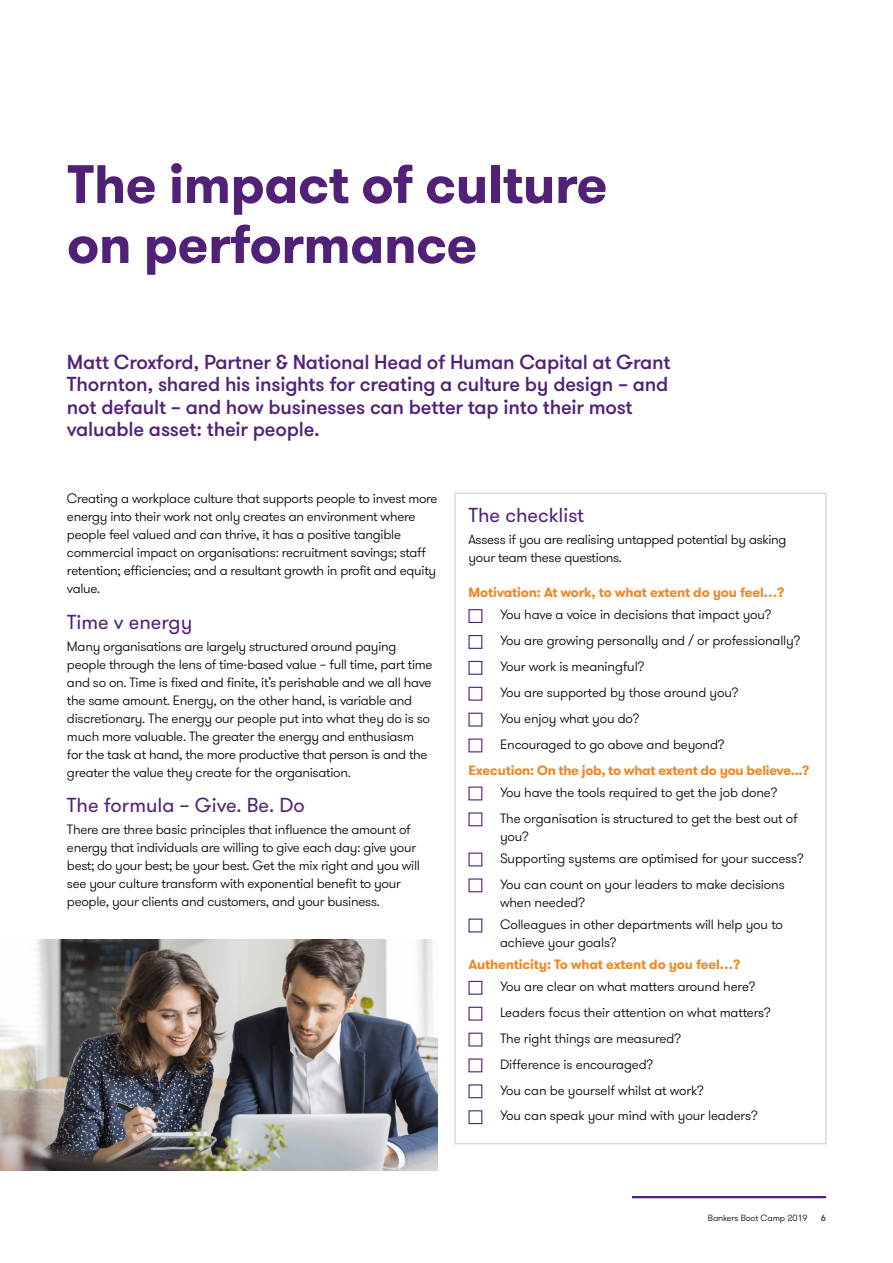
<style>
.page{position:relative;width:893px;height:1263px;background:#fff}
.page>*{position:absolute;margin:0;border:0;box-sizing:border-box;transform-origin:0 0}
.t1{font:700 54px/60px "GT Walsheim Pro";letter-spacing:-.01em;color:#512178}
.t2{font:500 20.25px/22.5px "GT Walsheim Pro";letter-spacing:-.01em;color:#512178}
.t3{font:20.25px "GT Walsheim Pro";color:#512178}
.t4{font:300 13.5px/18px "GT Walsheim Pro";letter-spacing:-.02em;color:#000}
.t5{font:700 13.5px "GT Walsheim Pro";letter-spacing:-.01em;color:#f18625}
.t6{font:300 9px "GT Walsheim Pro";letter-spacing:-.01em;color:#000}
.t7{font:500 9px "GT Walsheim Pro";color:#512178}
</style>
<div class="page">
<hr style="left:632px;top:1196px;width:194px;height:2px;background:#512178">
<div style="left:468px;top:609px;width:14px;height:14px;border:1px solid #512178"></div>
<div style="left:468px;top:635px;width:14px;height:14px;border:1px solid #512178"></div>
<div style="left:468px;top:661px;width:14px;height:14px;border:1px solid #512178"></div>
<div style="left:468px;top:687px;width:14px;height:14px;border:1px solid #512178"></div>
<div style="left:468px;top:713px;width:14px;height:13px;border:1px solid #512178"></div>
<div style="left:468px;top:738px;width:14px;height:14px;border:1px solid #512178"></div>
<div style="left:468px;top:786px;width:14px;height:14px;border:1px solid #512178"></div>
<div style="left:468px;top:812px;width:14px;height:14px;border:1px solid #512178"></div>
<div style="left:468px;top:852px;width:14px;height:14px;border:1px solid #512178"></div>
<div style="left:468px;top:878px;width:14px;height:14px;border:1px solid #512178"></div>
<div style="left:468px;top:918px;width:14px;height:14px;border:1px solid #512178"></div>
<div style="left:468px;top:981px;width:14px;height:14px;border:1px solid #512178"></div>
<div style="left:468px;top:1007px;width:14px;height:13px;border:1px solid #512178"></div>
<div style="left:468px;top:1032px;width:14px;height:14px;border:1px solid #512178"></div>
<div style="left:468px;top:1058px;width:14px;height:14px;border:1px solid #512178"></div>
<div style="left:468px;top:1084px;width:14px;height:14px;border:1px solid #512178"></div>
<div style="left:468px;top:1110px;width:14px;height:14px;border:1px solid #512178"></div>
<div style="left:454px;top:492px;width:373px;height:652px;border:2px solid #dfdad5"></div>
<img style="left:0;top:940px;width:438px;height:230px">
<h1 class="t1" style="left:67px;top:155px;width:542px">The impact of culture on performance</h1>
<h2 class="t2" style="left:67px;top:351px;width:605px">Matt Croxford, Partner &amp; National Head of Human Capital at Grant Thornton, shared his insights for creating a culture by design – and not default – and how businesses can better tap into their most valuable asset: their people.</h2>
<p class="t4" style="left:67px;top:490px;width:372px">Creating a workplace culture that supports people to invest more energy into their work not only creates an environment where people feel valued and can thrive, it has a positive tangible commercial impact on organisations: recruitment savings; staff retention; efficiencies; and a resultant growth in profit and equity value.</p>
<h2 class="t3" style="left:67px;top:609px;width:127px">Time v energy</h2>
<p class="t4" style="left:67px;top:637px;width:367px">Many organisations are largely structured around paying people through the lens of time-based value – full time, part time and so on. Time is fixed and finite, it’s perishable and we all have the same amount. Energy, on the other hand, is variable and discretionary. The energy our people put into what they do is so much more valuable. The greater the energy and enthusiasm for the task at hand, the more productive that person is and the greater the value they create for the organisation.</p>
<h2 class="t3" style="left:67px;top:792px;width:239px">The formula – Give. Be. Do</h2>
<p class="t4" style="left:67px;top:821px;width:355px">There are three basic principles that influence the amount of energy that individuals are willing to give each day: give your best; do your best; be your best. Get the mix right and you will see your culture transform with exponential benefit to your people, your clients and customers, and your business.</p>
<h2 class="t3" style="left:468px;top:502px;width:117px">The checklist</h2>
<p class="t4" style="left:468px;top:531px;width:320px">Assess if you are realising untapped potential by asking your team these questions.</p>
<p class="t5" style="left:468px;top:584px;width:317px">Motivation: At work, to what extent do you feel…?</p>
<p class="t4" style="left:500px;top:602px;width:302px;line-height:26px">You have a voice in decisions that impact you?<br>You are growing personally and / or professionally?<br>Your work is meaningful?<br>You are supported by those around you?<br>You enjoy what you do?<br>Encouraged to go above and beyond?</p>
<p class="t5" style="left:468px;top:761px;width:343px">Execution: On the job, to what extent do you believe...?</p>
<p class="t4" style="left:500px;top:779px;width:299px;line-height:26px">You have the tools required to get the job done?<br>The organisation is structured to get the best out of</p>
<p class="t4" style="left:500px;top:825px;width:305px;line-height:22.2px">you?<br>Supporting systems are optimised for your success?</p>
<p class="t4" style="left:500px;top:875px;width:286px">You can count on your leaders to make decisions when needed?</p>
<p class="t4" style="left:500px;top:915px;width:284px">Colleagues in other departments will help you to achieve your goals?</p>
<p class="t5" style="left:468px;top:955px;width:273px">Authenticity: To what extent do you feel…?</p>
<p class="t4" style="left:500px;top:974px;width:272px;line-height:26px">You are clear on what matters around here?<br>Leaders focus their attention on what matters?<br>The right things are measured?<br>Difference is encouraged?<br>You can be yourself whilst at work?<br>You can speak your mind with your leaders?</p>
<p class="t6" style="left:708px;top:1212px;width:101px">Bankers Boot Camp 2019</p>
<p class="t7" style="left:821px;top:1212px;width:7px">6</p>
</div>
